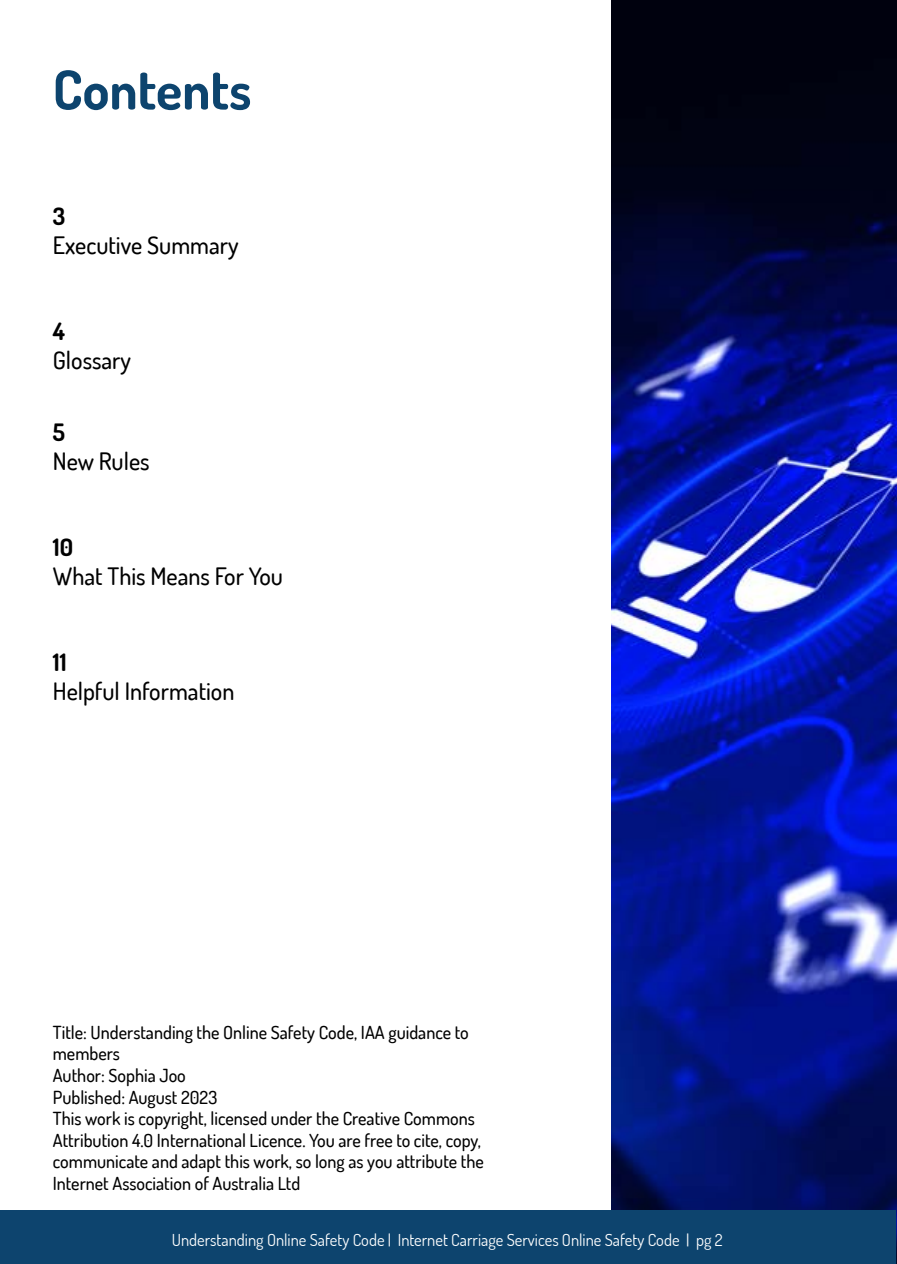
<style>
.page{position:relative;width:897px;height:1264px;background:#fff}
.page>*{position:absolute;margin:0;border:0;box-sizing:border-box;transform-origin:0 0}
.t1{font:700 54px "Dosis";color:#0d446e}
.t2{font:500 24px "Dosis";color:#000}
.t3{font:700 24px "Dosis";color:#000}
.t4{font:500 18px/21.6px "Dosis";color:#000}
.t5{font:16.5px "Dosis";color:#fff}
</style>
<div class="page">
<img style="left:611px;top:0;width:285px;height:1264px">
<div style="left:0;top:1210px;width:895px;height:54px;background:#0d446e"></div>
<h1 class="t1" style="left:53px;top:53px;width:200px">Contents</h1>
<h2 class="t3" style="left:53px;top:199px;width:14px">3</h2>
<h2 class="t2" style="left:53px;top:229px;width:187px">Executive Summary</h2>
<h2 class="t3" style="left:53px;top:315px;width:14px">4</h2>
<h2 class="t2" style="left:53px;top:344px;width:80px">Glossary</h2>
<h2 class="t3" style="left:53px;top:415px;width:14px">5</h2>
<h2 class="t2" style="left:53px;top:445px;width:98px">New Rules</h2>
<h2 class="t3" style="left:53px;top:531px;width:22px">10</h2>
<h2 class="t2" style="left:53px;top:560px;width:232px">What This Means For You</h2>
<h2 class="t3" style="left:53px;top:646px;width:15px">11</h2>
<h2 class="t2" style="left:53px;top:676px;width:183px">Helpful Information</h2>
<p class="t4" style="left:53px;top:1021px;width:432px">Title: Understanding the Online Safety Code, IAA guidance to members<br>Author: Sophia Joo<br>Published: August 2023<br>This work is copyright, licensed under the Creative Commons Attribution 4.0 International Licence. You are free to cite, copy, communicate and adapt this work, so long as you attribute the Internet Association of Australia Ltd</p>
<p class="t5" style="left:172px;top:1228px;width:552px">Understanding Online Safety Code | Internet Carriage Services Online Safety Code | pg 2</p>
</div>
